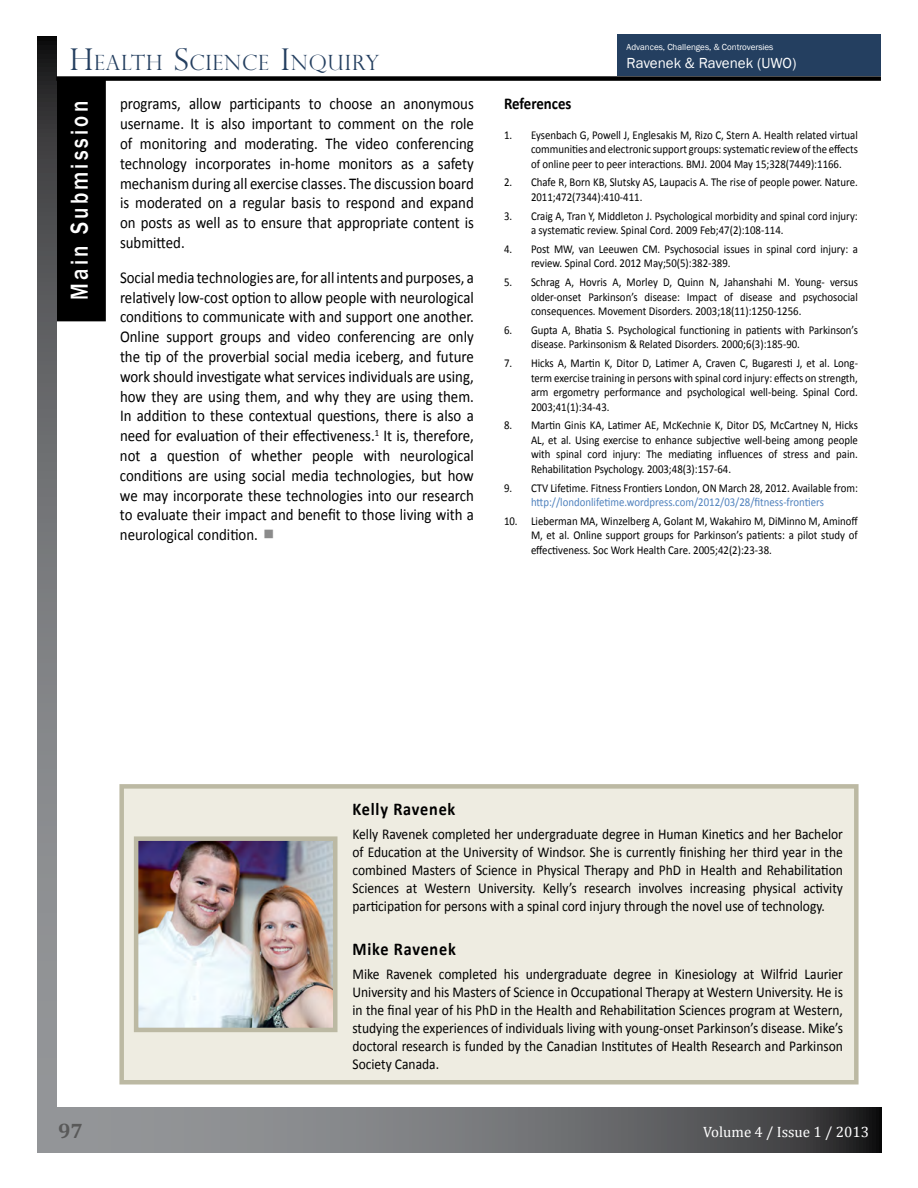
<style>
.page{position:relative;width:918px;height:1188px;background:#fff}
.page>*{position:absolute;margin:0;border:0;box-sizing:border-box;transform-origin:0 0}
.t1{font:500 25.2px "Franklin Gothic";letter-spacing:.15em;color:#fff;scale:.83 1}
.t2{font:300 21px "Perpetua Titling";letter-spacing:.045em;color:#243f60}
.t3{font:700 21px "Cambria";color:#595959}
.t4{font:700 18px "Calibri";letter-spacing:.05em;color:#000;scale:.9 1}
.t5{font:16.5px/19.8px "Calibri";color:#000;text-align:justify;scale:.9 1}
.t6{font:16.5px "Calibri";color:#fff;scale:.9 1}
.t7{font:700 16.5px "Calibri";color:#000;scale:.9 1}
.t8{font:15px/18px "Calibri";color:#000;text-align:justify;scale:.9 1}
.t9{font:15px "Franklin Gothic";color:#fff}
.t10{font:15px "Cambria";color:#fff}
.t11{font:12px/14.4px "Calibri";color:#000;text-align:justify;scale:.9 1}
.t12{font:12px "Calibri";color:#4f81bd;scale:.9 1}
.t13{font:9px "Franklin Gothic";color:#fff}
.s1{font-size:30px}
</style>
<div class="page">
<div style="left:57px;top:82px;width:47px;height:237px;background:#000"></div>
<div style="left:55px;top:79px;width:51px;height:242px;border:4px solid #000"></div>
<svg style="left:56px;top:1108px;width:826px;height:45px;background:#707173"></svg>
<svg style="left:38px;top:37px;width:18px;height:1116px;background:#707274"></svg>
<div style="left:56px;top:76px;width:825px;height:5px;background:#000"></div>
<div style="left:618px;top:35px;width:263px;height:41px;background:#243f60"></div>
<div style="left:119px;top:784px;width:740px;height:300px;background:#eeece1;border:4px solid #bcb9a3"></div>
<img style="left:139px;top:841px;width:194px;height:186px">
<div style="left:134px;top:836px;width:204px;height:196px;border:4px solid #bcb9a3"></div>
<h2 class="t2" style="left:70px;top:55px;width:311px"><span class="s1">H</span>EALTH <span class="s1">S</span>CIENCE <span class="s1">I</span>NQUIRY</h2>
<h1 class="t1" style="left:65px;top:300px;width:241px;rotate:-90deg">Main Submission</h1>
<p class="t5" style="left:120px;top:95px;width:395px">programs, allow participants to choose an anonymous username. It is also important to comment on the role of monitoring and moderating. The video conferencing technology incorporates in-home monitors as a safety mechanism during all exercise classes. The discussion board is moderated on a regular basis to respond and expand on posts as well as to ensure that appropriate content is submitted.</p>
<p class="t5" style="left:120px;top:269px;width:395px">Social media technologies are, for all intents and purposes, a relatively low-cost option to allow people with neurological conditions to communicate with and support one another.<br>Online support groups and video conferencing are only the tip of the proverbial social media iceberg, and future work should investigate what services individuals are using, how they are using them, and why they are using them.<br>In addition to these contextual questions, there is also a need for evaluation of their effectiveness.<sup>1</sup> It is, therefore, not a question of whether people with neurological conditions are using social media technologies, but how we may incorporate these technologies into our research to evaluate their impact and benefit to those living with a neurological condition.</p>
<p class="t13" style="left:627px;top:41px;width:148px">Advances, Challenges, &amp; Controversies</p>
<p class="t9" style="left:627px;top:54px;width:171px">Ravenek &amp; Ravenek (UWO)</p>
<h3 class="t7" style="left:504px;top:97px;width:77px">References</h3>
<p class="t11" style="left:531px;top:129px;width:365px;text-indent:-27px">1. Eysenbach G, Powell J, Englesakis M, Rizo C, Stern A. Health related virtual communities and electronic support groups: systematic review of the effects of online peer to peer interactions. BMJ. 2004 May 15;328(7449):1166.</p>
<p class="t11" style="left:531px;top:176px;width:365px;text-indent:-27px">2. Chafe R, Born KB, Slutsky AS, Laupacis A. The rise of people power. Nature.<br>2011;472(7344):410-411.</p>
<p class="t11" style="left:531px;top:210px;width:365px;text-indent:-27px">3. Craig A, Tran Y, Middleton J. Psychological morbidity and spinal cord injury: a systematic review. Spinal Cord. 2009 Feb;47(2):108-114.</p>
<p class="t11" style="left:531px;top:243px;width:365px;text-indent:-27px">4. Post MW, van Leeuwen CM. Psychosocial issues in spinal cord injury: a review. Spinal Cord. 2012 May;50(5):382-389.</p>
<p class="t11" style="left:531px;top:276px;width:365px;text-indent:-27px">5. Schrag A, Hovris A, Morley D, Quinn N, Jahanshahi M. Young- versus older-onset Parkinson’s disease: Impact of disease and psychosocial consequences. Movement Disorders. 2003;18(11):1250-1256.</p>
<p class="t11" style="left:531px;top:324px;width:365px;text-indent:-27px">6. Gupta A, Bhatia S. Psychological functioning in patients with Parkinson’s disease. Parkinsonism &amp; Related Disorders. 2000;6(3):185-90.</p>
<p class="t11" style="left:531px;top:357px;width:365px;text-indent:-27px">7. Hicks A, Martin K, Ditor D, Latimer A, Craven C, Bugaresti J, et al. Long&shy;term exercise training in persons with spinal cord injury: effects on strength, arm ergometry performance and psychological well-being. Spinal Cord.<br>2003;41(1):34-43.</p>
<p class="t11" style="left:531px;top:419px;width:365px;text-indent:-27px">8. Martin Ginis KA, Latimer AE, McKechnie K, Ditor DS, McCartney N, Hicks AL, et al. Using exercise to enhance subjective well-being among people with spinal cord injury: The mediating influences of stress and pain.<br>Rehabilitation Psychology. 2003;48(3):157-64.</p>
<p class="t11" style="left:504px;top:481px;width:395px">9. CTV Lifetime. Fitness Frontiers London, ON March 28, 2012. Available from:</p>
<p class="t12" style="left:531px;top:497px;width:327px">http://londonlifetime.wordpress.com/2012/03/28/fitness-frontiers</p>
<p class="t11" style="left:531px;top:515px;width:365px;text-indent:-27px">10. Lieberman MA, Winzelberg A, Golant M, Wakahiro M, DiMinno M, Aminoff M, et al. Online support groups for Parkinson’s patients: a pilot study of effectiveness. Soc Work Health Care. 2005;42(2):23-38.</p>
<h3 class="t4" style="left:352px;top:801px;width:116px">Kelly Ravenek</h3>
<p class="t8" style="left:352px;top:826px;width:547px">Kelly Ravenek completed her undergraduate degree in Human Kinetics and her Bachelor of Education at the University of Windsor. She is currently finishing her third year in the combined Masters of Science in Physical Therapy and PhD in Health and Rehabilitation Sciences at Western University. Kelly’s research involves increasing physical activity participation for persons with a spinal cord injury through the novel use of technology.</p>
<h3 class="t4" style="left:352px;top:941px;width:116px">Mike Ravenek</h3>
<p class="t8" style="left:352px;top:966px;width:547px">Mike Ravenek completed his undergraduate degree in Kinesiology at Wilfrid Laurier University and his Masters of Science in Occupational Therapy at Western University. He is in the final year of his PhD in the Health and Rehabilitation Sciences program at Western, studying the experiences of individuals living with young-onset Parkinson’s disease. Mike’s doctoral research is funded by the Canadian Institutes of Health Research and Parkinson Society Canada.</p>
<h2 class="t3" style="left:58px;top:1118px;width:26px">97</h2>
<p class="t10" style="left:703px;top:1123px;width:167px">Volume 4 / Issue 1 / 2013</p>
<h3 class="t6" style="left:685px;top:1123px;width:157px">Volume 3/Issue 1/2012</h3>
</div>
